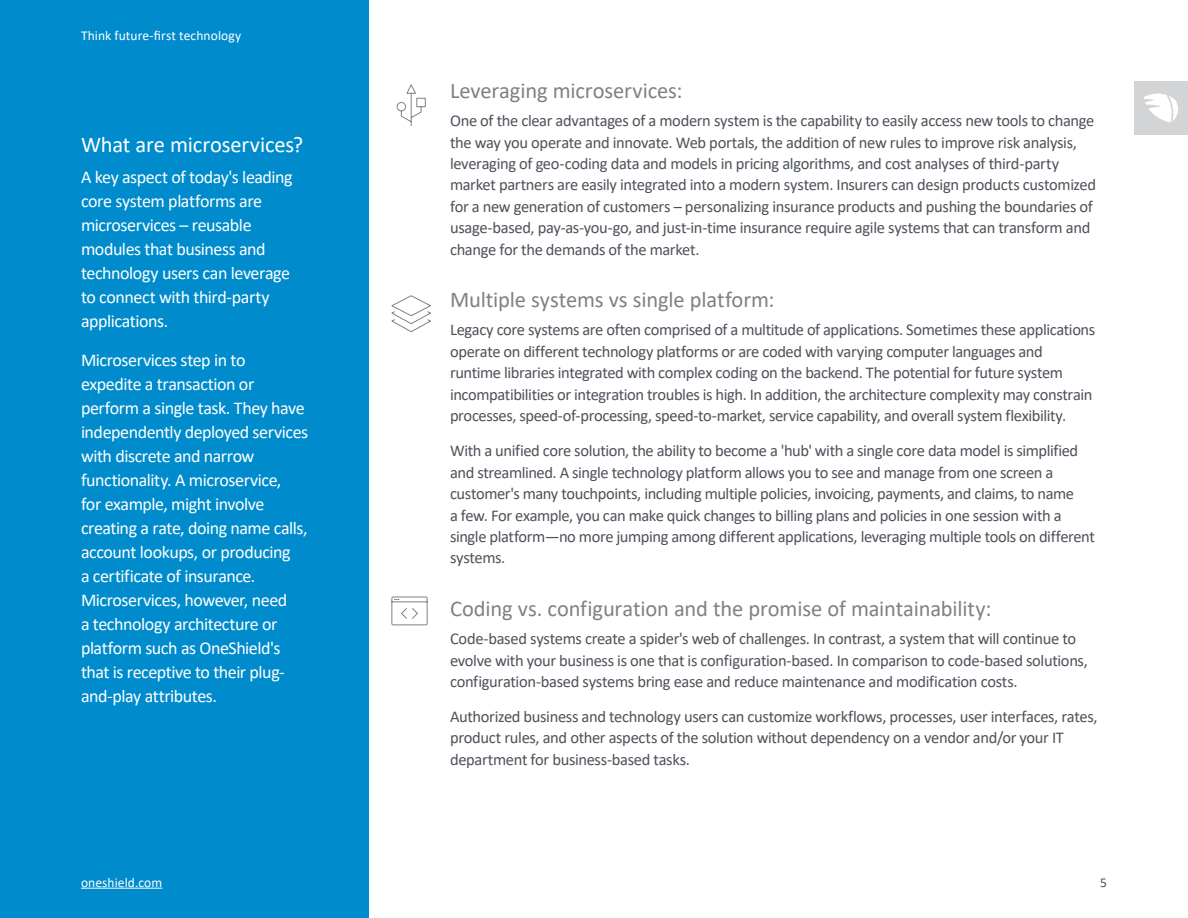
<style>
.page{position:relative;width:1188px;height:918px;background:#fff}
.page>*{position:absolute;margin:0;border:0;box-sizing:border-box;transform-origin:0 0}
.t1{font:22.5px "Calibri";letter-spacing:-.005em;color:#828181}
.t2{font:22.5px "Calibri";letter-spacing:-.005em;color:#fff}
.t3{font:18px/24px "Calibri";letter-spacing:-.025em;color:#fff}
.t4{font:16.5px/21.5px "Calibri";letter-spacing:-.025em;color:#4d525a}
.t5{font:13.5px "Calibri";letter-spacing:.01em;color:#fff}
.t6{font:13.5px "Calibri";color:#4d525a}
</style>
<div class="page">
<div style="left:0;top:0;width:369px;height:918px;background:#008ccc"></div>
<svg style="left:396px;top:84px;width:30px;height:43px"></svg>
<svg style="left:391px;top:295px;width:40px;height:38px"></svg>
<svg style="left:391px;top:596px;width:37px;height:30px"></svg>
<div style="left:1134px;top:81px;width:54px;height:54px;background:#d3d4d6"></div>
<svg style="left:1144px;top:93px;width:34px;height:29px"></svg>
<hr style="left:81px;top:888px;width:81px;height:1px;background:#fff">
<p class="t5" style="left:81px;top:26px;width:162px">Think future-first technology</p>
<h1 class="t2" style="left:81px;top:129px;width:224px">What are microservices?</h1>
<p class="t3" style="left:81px;top:164px;width:213px">A key aspect of today's leading core system platforms are microservices – reusable modules that business and technology users can leverage to connect with third-party applications.</p>
<p class="t3" style="left:81px;top:347px;width:229px">Microservices step in to expedite a transaction or perform a single task. They have independently deployed services with discrete and narrow functionality. A microservice,<br>for example, might involve creating a rate, doing name calls, account lookups, or producing<br>a certificate of insurance.<br>Microservices, however, need<br>a technology architecture or platform such as OneShield's that is receptive to their plug&shy;and-play attributes.</p>
<h1 class="t1" style="left:450px;top:75px;width:234px">Leveraging microservices:</h1>
<p class="t4" style="left:450px;top:109px;width:648px">One of the clear advantages of a modern system is the capability to easily access new tools to change the way you operate and innovate. Web portals, the addition of new rules to improve risk analysis, leveraging of geo-coding data and models in pricing algorithms, and cost analyses of third-party market partners are easily integrated into a modern system. Insurers can design products customized for a new generation of customers – personalizing insurance products and pushing the boundaries of usage-based, pay-as-you-go, and just-in-time insurance require agile systems that can transform and change for the demands of the market.</p>
<h1 class="t1" style="left:450px;top:284px;width:326px">Multiple systems vs single platform:</h1>
<p class="t4" style="left:450px;top:319px;width:647px">Legacy core systems are often comprised of a multitude of applications. Sometimes these applications operate on different technology platforms or are coded with varying computer languages and runtime libraries integrated with complex coding on the backend. The potential for future system incompatibilities or integration troubles is high. In addition, the architecture complexity may constrain processes, speed-of-processing, speed-to-market, service capability, and overall system flexibility.</p>
<p class="t4" style="left:450px;top:440px;width:646px">With a unified core solution, the ability to become a 'hub' with a single core data model is simplified and streamlined. A single technology platform allows you to see and manage from one screen a customer's many touchpoints, including multiple policies, invoicing, payments, and claims, to name<br>a few. For example, you can make quick changes to billing plans and policies in one session with a single platform—no more jumping among different applications, leveraging multiple tools on different systems.</p>
<h1 class="t1" style="left:450px;top:593px;width:543px">Coding vs. configuration and the promise of maintainability:</h1>
<p class="t4" style="left:450px;top:628px;width:639px">Code-based systems create a spider's web of challenges. In contrast, a system that will continue to evolve with your business is one that is configuration-based. In comparison to code-based solutions, configuration-based systems bring ease and reduce maintenance and modification costs.</p>
<p class="t4" style="left:450px;top:705px;width:649px">Authorized business and technology users can customize workflows, processes, user interfaces, rates, product rules, and other aspects of the solution without dependency on a vendor and/or your IT department for business-based tasks.</p>
<p class="t5" style="left:81px;top:873px;width:83px">oneshield.com</p>
<p class="t6" style="left:1100px;top:873px;width:8px">5</p>
</div>
